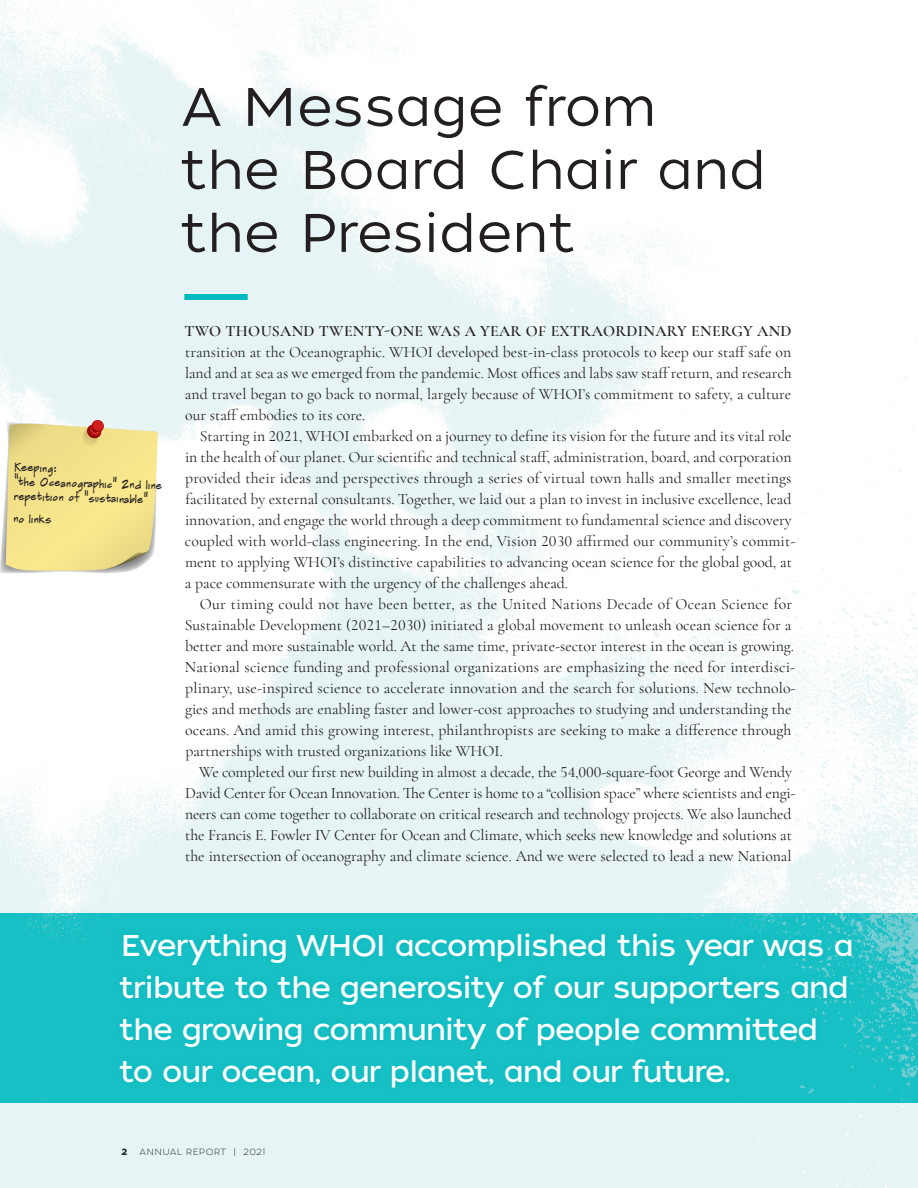
<style>
.page{position:relative;width:918px;height:1188px;background:#fff}
.page>*{position:absolute;margin:0;border:0;box-sizing:border-box;transform-origin:0 0}
.t1{font:54px/63px "Tide Sans 300 Lil Kahuna";color:#231f20}
.t2{font:30px/42px "Tide Sans 400 Lil Dude";letter-spacing:-.03em;color:#fff}
.t3{font:15.75px/21px "Cormorant Garamond";color:#231f20}
.t4{font:600 15.75px "Cormorant Garamond";letter-spacing:.02em;color:#231f20}
.t5{font:12px/14.5px "Frankthe Architect";color:#231f20}
.t6{font:9px "Tide Sans 200 Lil Mondo";letter-spacing:.03em;color:#2a2728}
.t7{font:9px "Tide Sans 600 Bunny";color:#2a2728}
</style>
<div class="page">
<img style="left:0;top:0;width:918px;height:1188px">
<img style="left:0;top:914px;width:918px;height:188px">
<div style="left:184px;top:294px;width:64px;height:6px;background:#00bac0"></div>
<div style="left:114px;top:927px;width:744px;height:166px;background:#15bfc4"></div>
<svg style="left:0;top:420px;width:158px;height:153px"></svg>
<h1 class="t1" style="left:180px;top:77px;width:588px">A Message from the Board Chair and the President</h1>
<p class="t5" style="left:14px;top:460px;width:150px;rotate:1deg">Keeping:<br>“the Oceanographic” 2nd line repetition of “sustainable”</p>
<p class="t5" style="left:13px;top:511px;width:40px;rotate:1deg">no links</p>
<p class="t4" style="left:184px;top:321px;width:609px">TWO THOUSAND TWENTY-ONE WAS A YEAR OF EXTRAORDINARY ENERGY AND</p>
<p class="t3" style="left:185px;top:341px;width:608px;text-align:justify">transition at the Oceanographic. WHOI developed best-in-class protocols to keep our staff safe on land and at sea as we emerged from the pandemic. Most offices and labs saw staff return, and research and travel began to go back to normal, largely because of WHOI’s commitment to safety, a culture our staff embodies to its core.</p>
<p class="t3" style="left:185px;top:425px;width:612px;text-indent:15px">Starting in 2021, WHOI embarked on a journey to define its vision for the future and its vital role in the health of our planet. Our scientific and technical staff, administration, board, and corporation provided their ideas and perspectives through a series of virtual town halls and smaller meetings facilitated by external consultants. Together, we laid out a plan to invest in inclusive excellence, lead innovation, and engage the world through a deep commitment to fundamental science and discovery coupled with world-class engineering. In the end, Vision 2030 affirmed our community’s commit&shy;ment to applying WHOI’s distinctive capabilities to advancing ocean science for the global good, at a pace commensurate with the urgency of the challenges ahead.</p>
<p class="t3" style="left:185px;top:593px;width:613px;text-indent:15px">Our timing could not have been better, as the United Nations Decade of Ocean Science for Sustainable Development (2021–2030) initiated a global movement to unleash ocean science for a better and more sustainable world. At the same time, private-sector interest in the ocean is growing.<br>National science funding and professional organizations are emphasizing the need for interdisci&shy;plinary, use-inspired science to accelerate innovation and the search for solutions. New technolo&shy;gies and methods are enabling faster and lower-cost approaches to studying and understanding the oceans. And amid this growing interest, philanthropists are seeking to make a difference through partnerships with trusted organizations like WHOI.</p>
<p class="t3" style="left:185px;top:761px;width:612px;text-indent:14px">We completed our first new building in almost a decade, the 54,000-square-foot George and Wendy David Center for Ocean Innovation. The Center is home to a “collision space” where scientists and engi&shy;neers can come together to collaborate on critical research and technology projects. We also launched the Francis E. Fowler IV Center for Ocean and Climate, which seeks new knowledge and solutions at the intersection of oceanography and climate science. And we were selected to lead a new National</p>
<h2 class="t2" style="left:119px;top:925px;width:736px">Everything WHOI accomplished this year was a tribute to the generosity of our supporters and the growing community of people committed to our ocean, our planet, and our future.</h2>
<p class="t7" style="left:122px;top:1146px;width:8px">2</p>
<p class="t6" style="left:140px;top:1146px;width:127px">ANNUAL REPORT | 2021</p>
</div>
